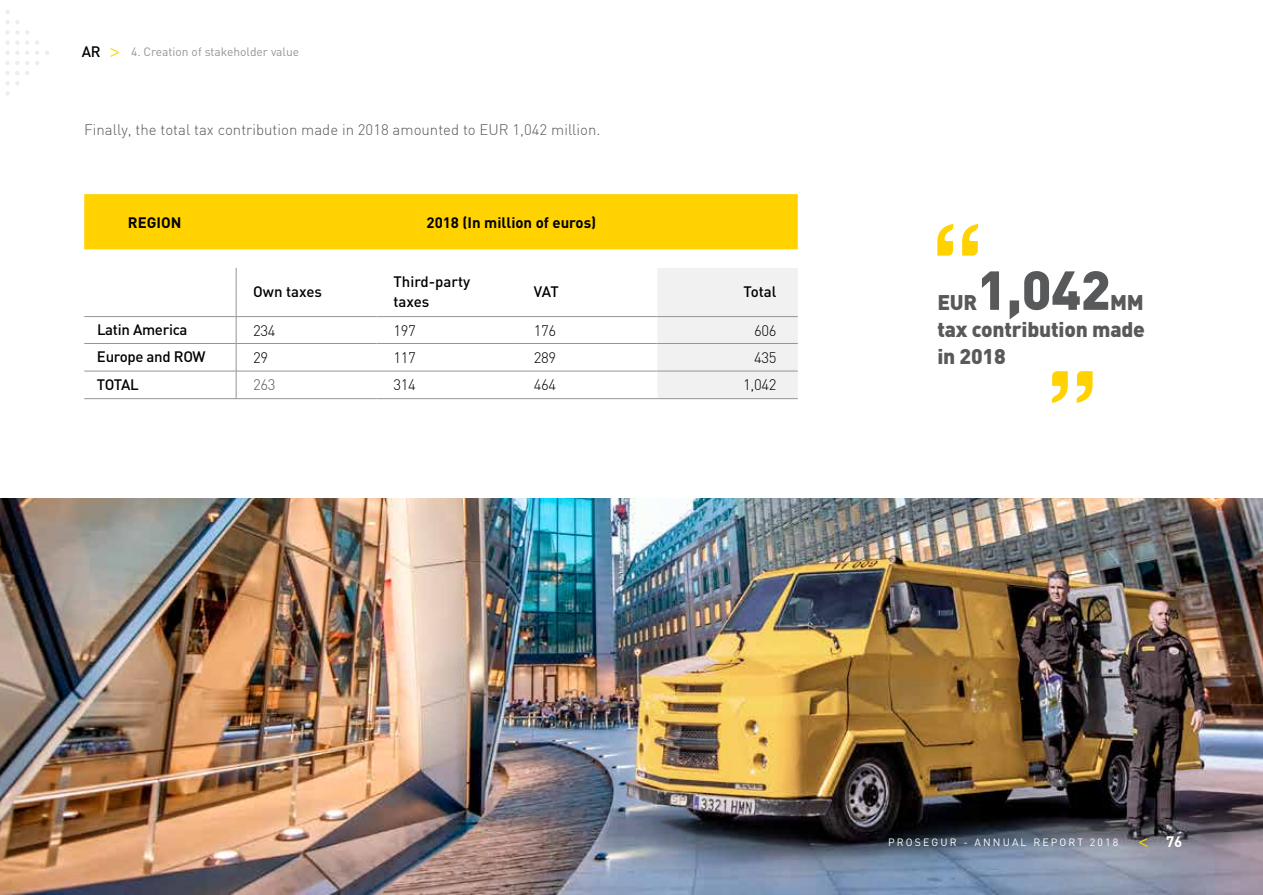
<style>
.page{position:relative;width:1263px;height:895px;background:#fff}
.page>*{position:absolute;margin:0;border:0;box-sizing:border-box;transform-origin:0 0}
.t1{font:126.9px "Harabara";color:#ffd200}
.t2{font:900 54px "DIN";color:#58595b}
.t3{font:900 21px/27px "DIN";letter-spacing:-.01em;color:#58595b;text-align:justify}
.t4{font:700 18px "Minion Pro";color:#ffd200}
.t5{font:300 15px "DIN";color:#58595b}
.t6{font:500 15px "DIN";letter-spacing:-.02em;color:#000}
.t7{font:300 15px "DIN";letter-spacing:-.025em;color:#000}
.t8{font:700 15px "DIN";color:#000}
.t9{font:500 15px/19.5px "DIN";color:#000}
.t10{font:700 15px "DIN";color:#fff}
.t11{font:12px "DIN";color:#939598}
.t12{font:10.5px "DIN";letter-spacing:.2em;color:#fff}
.s1{font-family:"DIN Pro";font-weight:500;font-size:15px;color:#000}
.s2{font-family:"Minion Pro";font-weight:700;font-size:18px;color:#ffd200}
</style>
<div class="page">
<svg style="left:5px;top:10px;width:5px;height:4px"></svg>
<svg style="left:5px;top:20px;width:24px;height:25px"></svg>
<svg style="left:35px;top:41px;width:4px;height:4px"></svg>
<svg style="left:5px;top:51px;width:24px;height:4px"></svg>
<svg style="left:35px;top:51px;width:4px;height:4px"></svg>
<svg style="left:45px;top:51px;width:4px;height:4px"></svg>
<svg style="left:5px;top:61px;width:24px;height:4px"></svg>
<svg style="left:35px;top:61px;width:4px;height:4px"></svg>
<svg style="left:5px;top:71px;width:24px;height:4px"></svg>
<svg style="left:5px;top:81px;width:14px;height:15px"></svg>
<div style="left:84px;top:194px;width:713px;height:55px;background:#ffd200"></div>
<div style="left:657px;top:268px;width:140px;height:130px;background:#f1f1f2"></div>
<svg style="left:236px;top:268px;width:1px;height:130px"></svg>
<hr style="left:84px;top:316px;width:152px;height:1px;background:#939598">
<hr style="left:236px;top:316px;width:140px;height:1px;background:#939598">
<hr style="left:376px;top:316px;width:141px;height:1px;background:#939598">
<hr style="left:517px;top:316px;width:140px;height:1px;background:#939598">
<hr style="left:657px;top:316px;width:140px;height:1px;background:#939598">
<hr style="left:236px;top:343px;width:140px;height:1px;background:#939598">
<hr style="left:376px;top:343px;width:141px;height:1px;background:#939598">
<hr style="left:517px;top:343px;width:140px;height:1px;background:#939598">
<hr style="left:657px;top:343px;width:140px;height:1px;background:#939598">
<hr style="left:84px;top:343px;width:152px;height:1px;background:#939598">
<hr style="left:84px;top:371px;width:152px;height:1px;background:#939598">
<hr style="left:236px;top:371px;width:140px;height:1px;background:#939598">
<hr style="left:376px;top:371px;width:141px;height:1px;background:#939598">
<hr style="left:517px;top:371px;width:140px;height:1px;background:#939598">
<hr style="left:657px;top:371px;width:140px;height:1px;background:#939598">
<hr style="left:84px;top:398px;width:152px;height:1px;background:#939598">
<hr style="left:236px;top:398px;width:140px;height:1px;background:#939598">
<hr style="left:376px;top:398px;width:141px;height:1px;background:#939598">
<hr style="left:517px;top:398px;width:140px;height:1px;background:#939598">
<hr style="left:657px;top:398px;width:140px;height:1px;background:#939598">
<img style="left:0;top:498px;width:1262px;height:397px">
<p class="t11" style="left:82px;top:44px;width:219px"><span class="s1">AR</span> <span class="s2">&gt;</span> 4. Creation of stakeholder value</p>
<p class="t5" style="left:84px;top:120px;width:517px">Finally, the total tax contribution made in 2018 amounted to EUR 1,042 million.</p>
<p class="t8" style="left:128px;top:212px;width:55px">REGION</p>
<p class="t8" style="left:426px;top:212px;width:171px">2018 (In million of euros)</p>
<p class="t9" style="left:253px;top:281px;width:70px">Own taxes</p>
<p class="t9" style="left:393px;top:272px;width:78px">Third-party taxes</p>
<p class="t6" style="left:534px;top:282px;width:26px">VAT</p>
<p class="t6" style="left:743px;top:282px;width:35px">Total</p>
<p class="t6" style="left:97px;top:320px;width:92px">Latin America</p>
<p class="t7" style="left:253px;top:321px;width:24px">234</p>
<p class="t7" style="left:393px;top:321px;width:24px">197</p>
<p class="t7" style="left:534px;top:321px;width:24px">176</p>
<p class="t7" style="left:754px;top:321px;width:24px">606</p>
<p class="t6" style="left:97px;top:347px;width:110px">Europe and ROW</p>
<p class="t7" style="left:253px;top:348px;width:17px">29</p>
<p class="t7" style="left:393px;top:348px;width:24px">117</p>
<p class="t7" style="left:534px;top:348px;width:24px">289</p>
<p class="t7" style="left:754px;top:348px;width:24px">435</p>
<p class="t6" style="left:97px;top:375px;width:43px">TOTAL</p>
<p class="t5" style="left:253px;top:376px;width:24px">263</p>
<p class="t7" style="left:393px;top:376px;width:24px">314</p>
<p class="t7" style="left:534px;top:376px;width:24px">464</p>
<p class="t7" style="left:743px;top:376px;width:35px">1,042</p>
<h1 class="t1" style="left:937px;top:204px;width:44px">"</h1>
<h2 class="t2" style="left:976px;top:254px;width:135px">1,042</h2>
<h3 class="t3" style="left:937px;top:288px;width:209px;text-indent:173px">MM tax contribution made in 2018</h3>
<h3 class="t3" style="left:937px;top:288px;width:41px">EUR</h3>
<h1 class="t1" style="left:1092px;top:423px;width:44px;rotate:-180deg">"</h1>
<p class="t12" style="left:888px;top:836px;width:231px">PROSEGUR - ANNUAL REPORT 2018</p>
<p class="t4" style="left:1148px;top:856px;width:11px;rotate:-180deg">&gt;</p>
<p class="t10" style="left:1165px;top:832px;width:18px">76</p>
</div>
